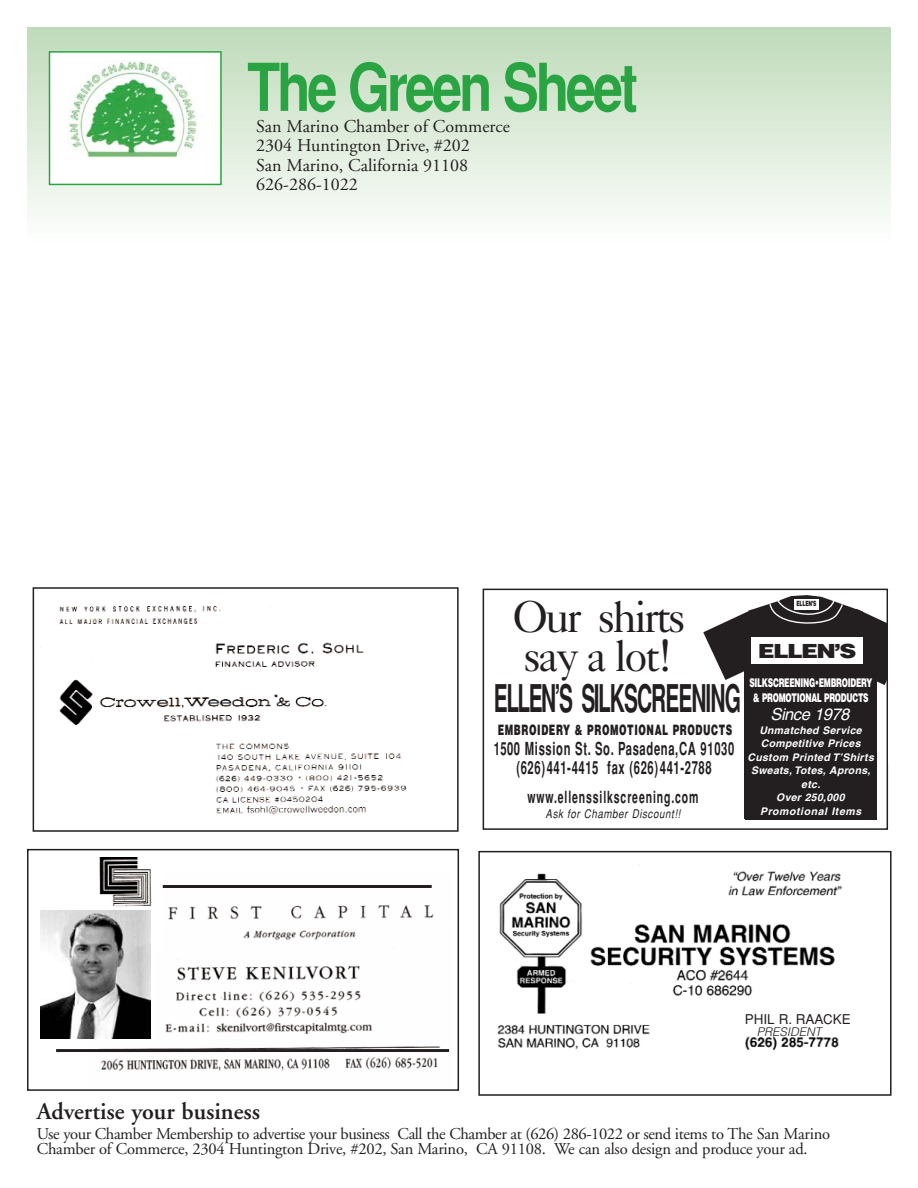
<style>
.page{position:relative;width:918px;height:1188px;background:#fff}
.page>*{position:absolute;margin:0;border:0;box-sizing:border-box;transform-origin:0 0}
.t1{font:700 condensed 66px "Helvetica";letter-spacing:-.045em;color:#2aa343}
.t2{font:45px/39.5px "Caslon Five Forty";letter-spacing:-.065em;color:#231f20}
.t3{font:700 condensed 38.25px "Helvetica";letter-spacing:-.035em;color:#231f20;scale:.67 1}
.t4{font:600 24px "Adobe Garamond";color:#231f20}
.t5{font:900 19.5px "Helvetica";letter-spacing:-.065em;color:#231f20;scale:1.2 1}
.t6{font:18px/19.5px "Adobe Garamond";color:#231f20}
.t7{font:700 18px/18.8px "Helvetica";letter-spacing:.055em;color:#231f20;text-align:center;scale:.62 1}
.t8{font:700 16.8px "Helvetica";letter-spacing:.085em;color:#231f20;scale:.63 1}
.t9{font:16.5px/15px "Adobe Garamond";letter-spacing:-.025em;color:#231f20}
.t10{font:italic 16.5px "Helvetica";letter-spacing:-.03em;color:#fff}
.t11{font:900 14.4px "Helvetica";letter-spacing:.065em;color:#231f20;scale:.62 1}
.t12{font:13.5px "Helvetica";color:#231f20}
.t13{font:900 12px/15.6px "Helvetica";letter-spacing:-.035em;color:#fff;text-align:center;scale:.62 1}
.t14{font:italic condensed 12px "Helvetica";letter-spacing:.045em;color:#231f20}
.t15{font:italic 300 12px "Helvetica";color:#231f20}
.t16{font:italic 700 10.5px/13.5px "Helvetica";letter-spacing:.03em;color:#fff;text-align:center}
.t17{font:900 7.2px "Helvetica";letter-spacing:-.035em;color:#231f20;scale:.62 1}
</style>
<div class="page">
<div style="left:27px;top:27px;width:864px;height:216px;background:linear-gradient(to bottom,#bfdab9,#fdfefd)"></div>
<div style="left:50px;top:52px;width:171px;height:132px;background:#fff"></div>
<img style="left:68px;top:61px;width:130px;height:97px">
<div style="left:49px;top:51px;width:173px;height:134px;border:2px solid #2aa343"></div>
<img style="left:99px;top:885px;width:351px;height:186px">
<div style="left:27px;top:849px;width:432px;height:242px;border:2px solid #231f20"></div>
<img style="left:99px;top:858px;width:63px;height:91px">
<svg style="left:40px;top:910px;width:114px;height:132px"></svg>
<img style="left:41px;top:910px;width:109px;height:129px">
<hr style="left:56px;top:1049px;width:393px;height:3px;background:#231f20">
<hr style="left:163px;top:885px;width:269px;height:3px;background:#231f20">
<hr style="left:61px;top:1052px;width:393px;height:3px;background:#fff">
<img style="left:497px;top:864px;width:345px;height:187px">
<div style="left:478px;top:851px;width:414px;height:245px;border:2px solid #231f20"></div>
<div style="left:729px;top:1011px;width:135px;height:25px;background:#fff"></div>
<img style="left:36px;top:606px;width:405px;height:210px">
<div style="left:33px;top:587px;width:426px;height:245px;border:2px solid #231f20"></div>
<div style="left:483px;top:589px;width:405px;height:241px;border:2px solid #231f20"></div>
<svg style="left:703px;top:595px;width:185px;height:90px"></svg>
<div style="left:745px;top:662px;width:132px;height:158px;background:#231f20"></div>
<div style="left:794px;top:599px;width:25px;height:10px;background:#fff"></div>
<div style="left:751px;top:637px;width:112px;height:26px;background:#fff"></div>
<h1 class="t1" style="left:247px;top:63px;width:392px">The Green Sheet</h1>
<p class="t6" style="left:256px;top:118px;width:255px">San Marino Chamber of Commerce<br>2304 Huntington Drive, #202<br>San Marino, California 91108<br>626-286-1022</p>
<h2 class="t2" style="left:513px;top:601px;width:174px">Our shirts say a lot!</h2>
<h3 class="t3" style="left:494px;top:685px;width:370px">ELLEN’S SILKSCREENING</h3>
<p class="t11" style="left:498px;top:724px;width:380px">EMBROIDERY &amp; PROMOTIONAL PRODUCTS</p>
<p class="t7" style="left:494px;top:741px;width:390px">1500 Mission St. So. Pasadena,CA 91030 (626)441-4415 fax (626)441-2788</p>
<p class="t8" style="left:527px;top:791px;width:273px">www.ellenssilkscreening.com</p>
<p class="t14" style="left:546px;top:809px;width:136px">Ask for Chamber Discount!!</p>
<p class="t17" style="left:797px;top:601px;width:34px">ELLEN’S</p>
<p class="t5" style="left:758px;top:644px;width:84px">ELLEN’S</p>
<p class="t13" style="left:749px;top:675px;width:200px">SILKSCREENING•EMBROIDERY &amp; PROMOTIONAL PRODUCTS</p>
<p class="t10" style="left:770px;top:709px;width:80px">Since 1978</p>
<p class="t16" style="left:748px;top:724px;width:128px">Unmatched Service<br>Competitive Prices<br>Custom Printed T’Shirts<br>Sweats, Totes, Aprons, etc.<br>Over 250,000<br>Promotional Items</p>
<p class="t12" style="left:745px;top:1014px;width:108px">PHIL R. RAACKE</p>
<p class="t15" style="left:757px;top:1027px;width:66px">PRESIDENT</p>
<h3 class="t4" style="left:37px;top:1101px;width:225px">Advertise your business</h3>
<p class="t9" style="left:37px;top:1128px;width:795px">Use your Chamber Membership to advertise your business Call the Chamber at (626) 286-1022 or send items to The San Marino<br>Chamber of Commerce, 2304 Huntington Drive, #202, San Marino, CA 91108. We can also design and produce your ad.</p>
</div>
